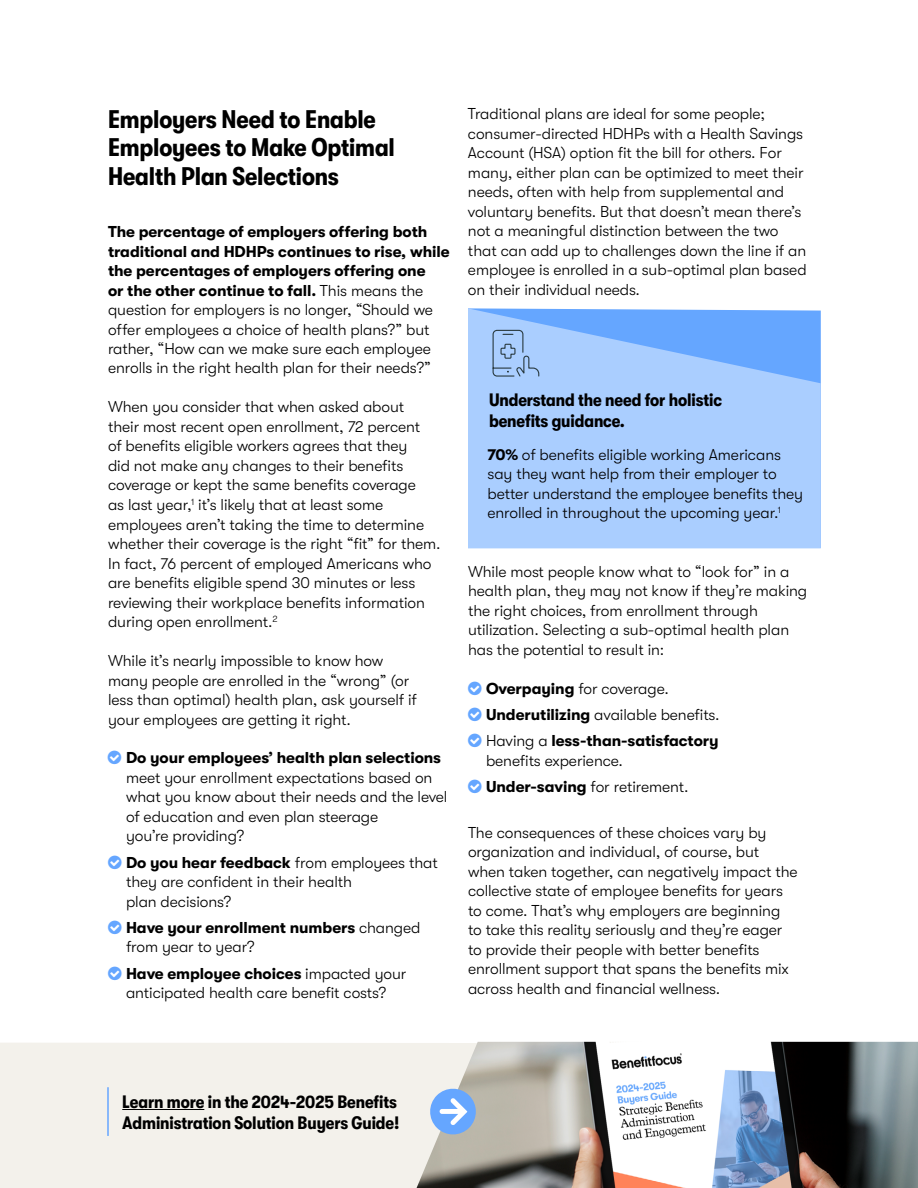
<style>
.page{position:relative;width:918px;height:1188px;background:#fff}
.page>*{position:absolute;margin:0;border:0;box-sizing:border-box;transform-origin:0 0}
.t1{font:700 condensed 25.5px/28.5px "GT Walsheim Pro";letter-spacing:-.005em;color:#000}
.t2{font:700 condensed 18px/21px "GT Walsheim Pro";letter-spacing:-.005em;color:#000}
.t3{font:300 15.75px/19.5px "GT Walsheim Pro";letter-spacing:-.005em;color:#000}
.t4{font:700 15.75px/26.2px "GT Walsheim Pro";letter-spacing:-.005em;color:#000}
.s1{font-weight:700}
.s2{font-weight:300}
</style>
<div class="page">
<div style="left:0;top:1043px;width:417px;height:145px;background:#f3f1eb"></div>
<svg style="left:468px;top:308px;width:353px;height:240px;background:#9fc8ff"></svg>
<svg style="left:492px;top:329px;width:48px;height:49px;background:#99bbe6"></svg>
<hr style="left:122px;top:1109px;width:82px;height:1px;background:#000">
<img style="left:417px;top:1042px;width:501px;height:146px">
<svg style="left:428px;top:1086px;width:50px;height:51px;background:#9cbeea"></svg>
<hr style="left:107px;top:1087px;width:2px;height:49px;background:#65a6ff">
<h1 class="t1" style="left:108px;top:105px;width:288px">Employers Need to Enable<br>Employees to Make Optimal<br>Health Plan Selections</h1>
<p class="t3" style="left:108px;top:222px;width:343px"><span class="s1">The percentage of employers offering both traditional and HDHPs continues to rise, while the percentages of employers offering one<br>or the other continue to fall.</span> This means the question for employers is no longer, “Should we offer employees a choice of health plans?” but rather, “How can we make sure each employee enrolls in the right health plan for their needs?”</p>
<p class="t3" style="left:108px;top:397px;width:334px">When you consider that when asked about<br>their most recent open enrollment, 72 percent<br>of benefits eligible workers agrees that they<br>did not make any changes to their benefits coverage or kept the same benefits coverage<br>as last year,<sup>1</sup> it’s likely that at least some employees aren’t taking the time to determine whether their coverage is the right “fit” for them.<br>In fact, 76 percent of employed Americans who are benefits eligible spend 30 minutes or less reviewing their workplace benefits information during open enrollment.<sup>2</sup></p>
<p class="t3" style="left:108px;top:651px;width:310px">While it’s nearly impossible to know how many people are enrolled in the “wrong” (or less than optimal) health plan, ask yourself if your employees are getting it right.</p>
<p class="t4" style="left:126px;top:745px;width:317px">Do your employees’ health plan selections</p>
<p class="t3" style="left:126px;top:768px;width:323px">meet your enrollment expectations based on what you know about their needs and the level of education and even plan steerage<br>you’re providing?</p>
<p class="t3" style="left:126px;top:853px;width:314px"><span class="s1">Do you hear feedback</span> from employees that they are confident in their health<br>plan decisions?</p>
<p class="t4" style="left:126px;top:918px;width:296px;line-height:19.5px">Have your enrollment numbers <span class="s2">changed from year to year?</span></p>
<p class="t3" style="left:126px;top:964px;width:282px"><span class="s1">Have employee choices</span> impacted your anticipated health care benefit costs?</p>
<p class="t3" style="left:468px;top:104px;width:340px">Traditional plans are ideal for some people; consumer-directed HDHPs with a Health Savings Account (HSA) option fit the bill for others. For many, either plan can be optimized to meet their needs, often with help from supplemental and voluntary benefits. But that doesn’t mean there’s not a meaningful distinction between the two that can add up to challenges down the line if an employee is enrolled in a sub-optimal plan based on their individual needs.</p>
<p class="t2" style="left:489px;top:389px;width:234px">Understand the need for holistic benefits guidance.</p>
<p class="t3" style="left:488px;top:445px;width:317px"><span class="s1">70%</span> of benefits eligible working Americans say they want help from their employer to better understand the employee benefits they enrolled in throughout the upcoming year.<sup>1</sup></p>
<p class="t3" style="left:468px;top:562px;width:341px">While most people know what to “look for” in a health plan, they may not know if they’re making the right choices, from enrollment through utilization. Selecting a sub-optimal health plan has the potential to result in:</p>
<p class="t4" style="left:486px;top:675px;width:235px">Overpaying <span class="s2">for coverage.<br></span>Underutilizing <span class="s2">available benefits.<br>Having a</span> less-than-satisfactory</p>
<p class="t3" style="left:486px;top:747px;width:204px;line-height:26.2px">benefits experience.<br><span class="s1">Under-saving</span> for retirement.</p>
<p class="t3" style="left:468px;top:823px;width:331px">The consequences of these choices vary by organization and individual, of course, but when taken together, can negatively impact the collective state of employee benefits for years to come. That’s why employers are beginning to take this reality seriously and they’re eager to provide their people with better benefits enrollment support that spans the benefits mix across health and financial wellness.</p>
<p class="t2" style="left:122px;top:1091px;width:279px">Learn more in the 2024-2025 Benefits<br>Administration Solution Buyers Guide!</p>
</div>
